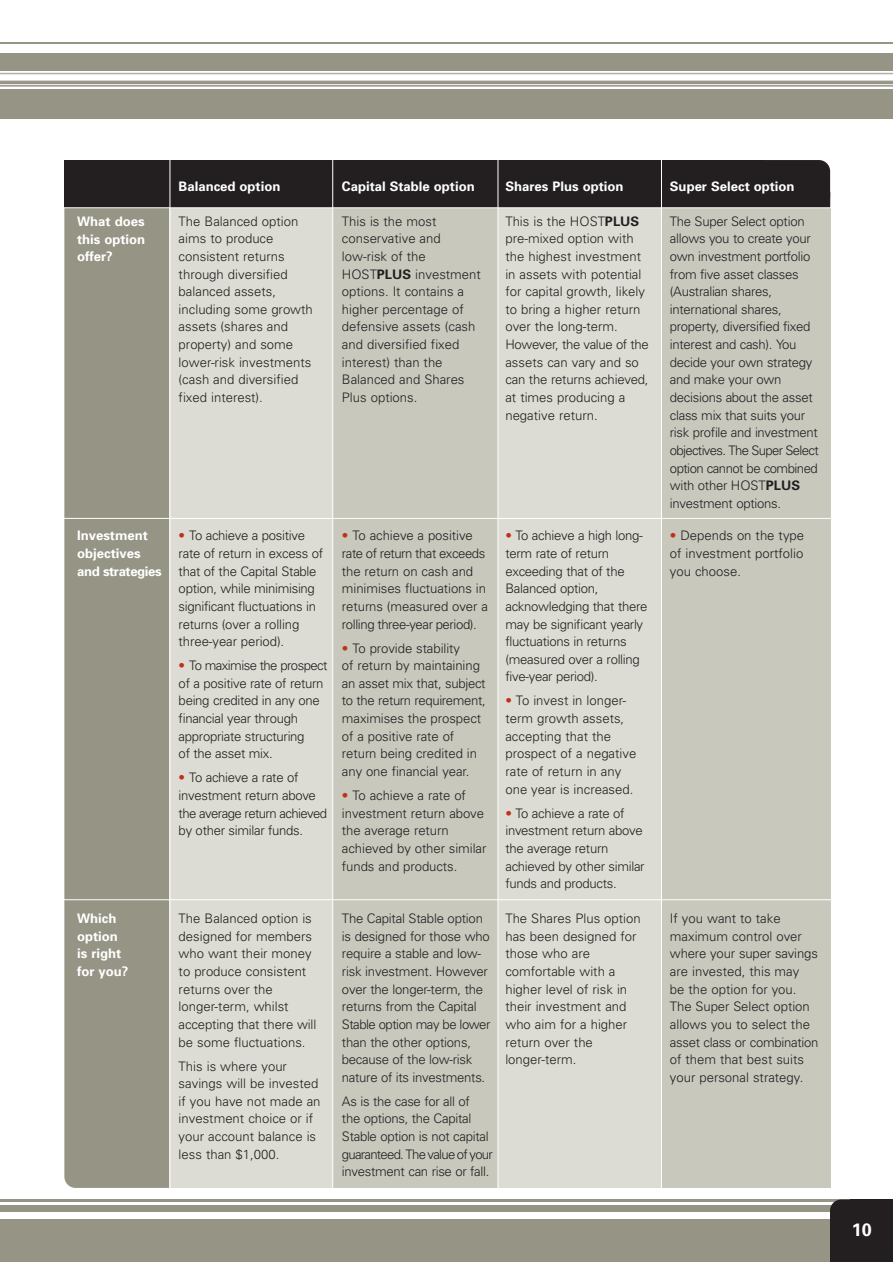
<style>
.page{position:relative;width:893px;height:1262px;background:#fff}
.page>*{position:absolute;margin:0;border:0;box-sizing:border-box;transform-origin:0 0}
.t1{font:700 18px "Univers";color:#fff}
.t2{font:300 13.2px/17.7px "Univers";letter-spacing:-.005em;color:#231f20}
.t3{font:700 13.2px/17.7px "Univers";color:#fff}
.s1{font-weight:700}
.s2{color:#c0311a}
</style>
<div class="page">
<hr style="left:0;top:43px;width:892px;height:1px;background:#959485">
<div style="left:0;top:53px;width:892px;height:18px;background:#959485"></div>
<hr style="left:0;top:73px;width:892px;height:1px;background:#b3b3a5">
<hr style="left:0;top:80px;width:892px;height:2px;background:#b3b3a5">
<div style="left:0;top:89px;width:892px;height:29px;background:#959485"></div>
<hr style="left:0;top:81px;width:892px;height:3px;background:#959485">
<hr style="left:0;top:85px;width:892px;height:2px;background:#959485">
<div style="left:0;top:1219px;width:892px;height:43px;background:#959485"></div>
<div style="left:0;top:1205px;width:892px;height:7px;background:#959485"></div>
<hr style="left:0;top:1199px;width:892px;height:2px;background:#959485">
<div style="left:830px;top:1199px;width:62px;height:62px;background:#231f20;border-radius:11px"></div>
<div style="left:830px;top:1224px;width:62px;height:38px;background:#231f20"></div>
<div style="left:850px;top:1199px;width:42px;height:63px;background:#231f20"></div>
<div style="left:64px;top:192px;width:766px;height:995px;background:#959485;border-radius:11px"></div>
<div style="left:198px;top:192px;width:632px;height:995px;background:#c8c8bd"></div>
<div style="left:170px;top:192px;width:163px;height:995px;background:#dddcd4"></div>
<div style="left:498px;top:192px;width:163px;height:995px;background:#dddcd4"></div>
<div style="left:64px;top:160px;width:766px;height:48px;background:#231f20;border-radius:11px"></div>
<hr style="left:53px;top:207px;width:802px;height:1px;background:#fff">
<hr style="left:53px;top:518px;width:802px;height:1px;background:#fff">
<hr style="left:53px;top:899px;width:802px;height:1px;background:#fff">
<hr style="left:169px;top:160px;width:1px;height:1035px;background:#fff">
<hr style="left:332px;top:160px;width:1px;height:1035px;background:#fff">
<hr style="left:497px;top:159px;width:1px;height:1035px;background:#fff">
<hr style="left:661px;top:159px;width:1px;height:1034px;background:#fff">
<p class="t3" style="left:77px;top:214px;width:70px;text-align:justify">What does this option offer?</p>
<p class="t3" style="left:179px;top:179px;width:103px">Balanced option</p>
<p class="t2" style="left:179px;top:213px;width:136px">The Balanced option aims to produce consistent returns through diversified balanced assets, including some growth assets (shares and property) and some lower-risk investments (cash and diversified fixed interest).</p>
<p class="t3" style="left:342px;top:179px;width:134px">Capital Stable option</p>
<p class="t2" style="left:342px;top:213px;width:140px">This is the most conservative and low-risk of the<br>HOST<span class="s1">PLUS</span> investment options. It contains a higher percentage of defensive assets (cash and diversified fixed interest) than the<br>Balanced and Shares<br>Plus options.</p>
<p class="t3" style="left:505px;top:179px;width:120px">Shares Plus option</p>
<p class="t2" style="left:505px;top:213px;width:145px">This is the HOST<span class="s1">PLUS </span>pre-mixed option with the highest investment in assets with potential for capital growth, likely to bring a higher return over the long-term.<br>However, the value of the assets can vary and so can the returns achieved, at times producing a negative return.</p>
<p class="t3" style="left:77px;top:528px;width:86px">Investment objectives and strategies</p>
<p class="t3" style="left:77px;top:910px;width:53px">Which option is right for you?</p>
<p class="t2" style="left:179px;top:528px;width:146px"><span class="s2">•</span> To achieve a positive rate of return in excess of that of the Capital Stable option, while minimising significant fluctuations in returns (over a rolling three-year period).</p>
<p class="t2" style="left:179px;top:658px;width:150px"><span class="s2">•</span> To maximise the prospect of a positive rate of return being credited in any one financial year through appropriate structuring<br>of the asset mix.</p>
<p class="t2" style="left:179px;top:770px;width:150px"><span class="s2">•</span> To achieve a rate of investment return above the average return achieved by other similar funds.</p>
<p class="t2" style="left:179px;top:910px;width:139px">The Balanced option is designed for members who want their money to produce consistent returns over the longer-term, whilst accepting that there will be some fluctuations.</p>
<p class="t2" style="left:179px;top:1058px;width:143px">This is where your savings will be invested if you have not made an investment choice or if your account balance is less than $1,000.</p>
<p class="t2" style="left:342px;top:528px;width:147px"><span class="s2">•</span> To achieve a positive rate of return that exceeds the return on cash and minimises fluctuations in returns (measured over a rolling three-year period).</p>
<p class="t2" style="left:342px;top:640px;width:145px"><span class="s2">•</span> To provide stability<br>of return by maintaining an asset mix that, subject to the return requirement, maximises the prospect of a positive rate of return being credited in any one financial year.</p>
<p class="t2" style="left:342px;top:787px;width:146px"><span class="s2">•</span> To achieve a rate of investment return above the average return achieved by other similar funds and products.</p>
<p class="t2" style="left:342px;top:910px;width:150px">The Capital Stable option is designed for those who require a stable and low&shy;risk investment. However over the longer-term, the returns from the Capital<br>Stable option may be lower than the other options, because of the low-risk nature of its investments.</p>
<p class="t2" style="left:342px;top:1093px;width:152px">As is the case for all of<br>the options, the Capital<br>Stable option is not capital guaranteed. The value of your investment can rise or fall.</p>
<p class="t2" style="left:505px;top:528px;width:144px"><span class="s2">•</span> To achieve a high long&shy;term rate of return exceeding that of the<br>Balanced option, acknowledging that there may be significant yearly fluctuations in returns (measured over a rolling five-year period).</p>
<p class="t2" style="left:505px;top:693px;width:132px"><span class="s2">•</span> To invest in longer&shy;term growth assets, accepting that the prospect of a negative rate of return in any one year is increased.</p>
<p class="t2" style="left:505px;top:805px;width:141px"><span class="s2">•</span> To achieve a rate of investment return above the average return achieved by other similar funds and products.</p>
<p class="t2" style="left:505px;top:910px;width:137px">The Shares Plus option has been designed for those who are comfortable with a higher level of risk in their investment and who aim for a higher return over the longer-term.</p>
<p class="t3" style="left:670px;top:179px;width:126px">Super Select option</p>
<p class="t2" style="left:670px;top:213px;width:150px">The Super Select option allows you to create your own investment portfolio from five asset classes (Australian shares, international shares, property, diversified fixed interest and cash). You decide your own strategy and make your own decisions about the asset class mix that suits your risk profile and investment objectives. The Super Select option cannot be combined with other HOST<span class="s1">PLUS </span>investment options.</p>
<p class="t2" style="left:670px;top:528px;width:136px;text-align:justify"><span class="s2">•</span> Depends on the type of investment portfolio you choose.</p>
<p class="t2" style="left:670px;top:910px;width:150px">If you want to take maximum control over where your super savings are invested, this may<br>be the option for you.<br>The Super Select option allows you to select the asset class or combination of them that best suits your personal strategy.</p>
<h1 class="t1" style="left:851px;top:1223px;width:22px">10</h1>
</div>
